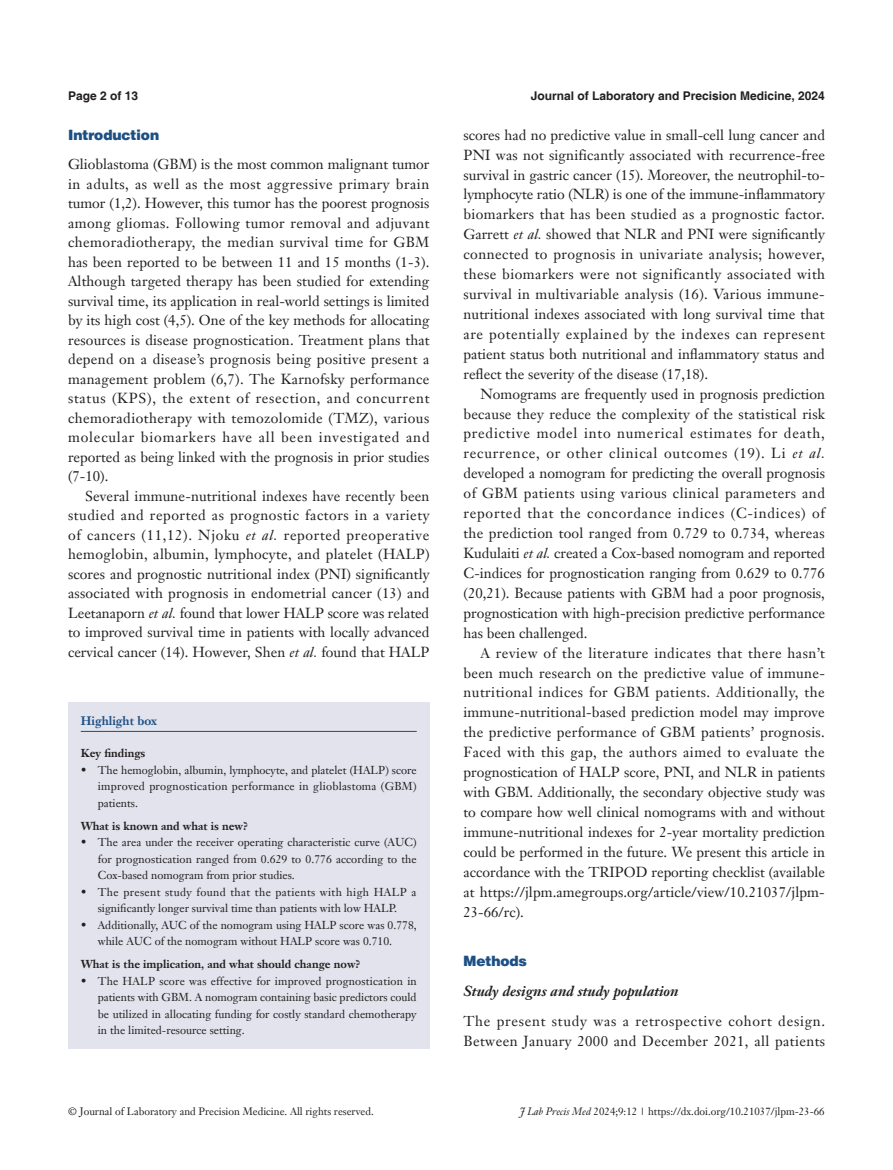
<style>
.page{position:relative;width:893px;height:1170px;background:#fff}
.page>*{position:absolute;margin:0;border:0;box-sizing:border-box;transform-origin:0 0}
.t1{font:14.25px/20px "Janson Text LT";color:#231f20;text-align:justify}
.t2{font:14.25px/20px "Janson Text LT";letter-spacing:.04em;color:#231f20}
.t3{font:italic 700 14.25px "Janson Text LT";color:#231f20}
.t4{font:900 14.25px "Helvetica";color:#1c5085}
.t5{font:700 12px "Helvetica";color:#231f20}
.t6{font:700 12px "Janson Text LT";color:#1c5085}
.t7{font:11.25px/16.5px "Janson Text LT";color:#231f20;text-align:justify}
.t8{font:700 11.25px "Janson Text LT";color:#231f20}
.t9{font:10.5px "Janson Text LT";color:#231f20}
.s1{font-style:italic}
</style>
<div class="page">
<div style="left:68px;top:702px;width:361px;height:346px;background:#e2e3ec"></div>
<hr style="left:81px;top:731px;width:336px;height:1px;background:#1c5085">
<p class="t5" style="left:68px;top:88px;width:72px">Page 2 of 13</p>
<p class="t5" style="left:531px;top:88px;width:296px">Journal of Laboratory and Precision Medicine, 2024</p>
<p class="t4" style="left:68px;top:126px;width:93px">Introduction</p>
<p class="t1" style="left:68px;top:154px;width:363px;line-height:19.5px">Glioblastoma (GBM) is the most common malignant tumor in adults, as well as the most aggressive primary brain tumor (1,2). However, this tumor has the poorest prognosis among gliomas. Following tumor removal and adjuvant chemoradiotherapy, the median survival time for GBM has been reported to be between 11 and 15 months (1-3).<br>Although targeted therapy has been studied for extending survival time, its application in real-world settings is limited by its high cost (4,5). One of the key methods for allocating resources is disease prognostication. Treatment plans that depend on a disease’s prognosis being positive present a management problem (6,7). The Karnofsky performance status (KPS), the extent of resection, and concurrent chemoradiotherapy with temozolomide (TMZ), various molecular biomarkers have all been investigated and reported as being linked with the prognosis in prior studies (7-10).</p>
<p class="t1" style="left:68px;top:486px;width:363px;line-height:19.5px;text-indent:17px">Several immune-nutritional indexes have recently been studied and reported as prognostic factors in a variety of cancers (11,12). Njoku <span class="s1">et al.</span> reported preoperative hemoglobin, albumin, lymphocyte, and platelet (HALP) scores and prognostic nutritional index (PNI) significantly associated with prognosis in endometrial cancer (13) and Leetanaporn <span class="s1">et al.</span> found that lower HALP score was related to improved survival time in patients with locally advanced cervical cancer (14). However, Shen <span class="s1">et al.</span> found that HALP</p>
<p class="t6" style="left:81px;top:713px;width:78px">Highlight box</p>
<p class="t8" style="left:81px;top:746px;width:66px">Key findings</p>
<p class="t7" style="left:98px;top:761px;width:320px;text-indent:-17px">• The hemoglobin, albumin, lymphocyte, and platelet (HALP) score improved prognostication performance in glioblastoma (GBM) patients.</p>
<p class="t8" style="left:81px;top:818px;width:169px">What is known and what is new?</p>
<p class="t7" style="left:98px;top:834px;width:320px;text-indent:-17px">• The area under the receiver operating characteristic curve (AUC) for prognostication ranged from 0.629 to 0.776 according to the Cox-based nomogram from prior studies.</p>
<p class="t7" style="left:81px;top:883px;width:337px;text-align:center">• The present study found that the patients with high HALP a significantly longer survival time than patients with low HALP.</p>
<p class="t7" style="left:98px;top:916px;width:320px;text-indent:-17px">• Additionally, AUC of the nomogram using HALP score was 0.778, while AUC of the nomogram without HALP score was 0.710.</p>
<p class="t8" style="left:81px;top:957px;width:281px">What is the implication, and what should change now?</p>
<p class="t7" style="left:98px;top:972px;width:321px;text-indent:-17px">• The HALP score was effective for improved prognostication in patients with GBM. A nomogram containing basic predictors could be utilized in allocating funding for costly standard chemotherapy in the limited-resource setting.</p>
<p class="t1" style="left:463px;top:125px;width:363px">scores had no predictive value in small-cell lung cancer and PNI was not significantly associated with recurrence-free survival in gastric cancer (15). Moreover, the neutrophil-to&shy;lymphocyte ratio (NLR) is one of the immune-inflammatory biomarkers that has been studied as a prognostic factor.<br>Garrett <span class="s1">et al.</span> showed that NLR and PNI were significantly connected to prognosis in univariate analysis; however, these biomarkers were not significantly associated with survival in multivariable analysis (16). Various immune&shy;nutritional indexes associated with long survival time that are potentially explained by the indexes can represent patient status both nutritional and inflammatory status and reflect the severity of the disease (17,18).</p>
<p class="t1" style="left:463px;top:383px;width:363px;text-indent:17px">Nomograms are frequently used in prognosis prediction because they reduce the complexity of the statistical risk predictive model into numerical estimates for death, recurrence, or other clinical outcomes (19). Li <span class="s1">et al. </span>developed a nomogram for predicting the overall prognosis of GBM patients using various clinical parameters and reported that the concordance indices (C-indices) of the prediction tool ranged from 0.729 to 0.734, whereas Kudulaiti <span class="s1">et al.</span> created a Cox-based nomogram and reported C-indices for prognostication ranging from 0.629 to 0.776 (20,21). Because patients with GBM had a poor prognosis, prognostication with high-precision predictive performance has been challenged.</p>
<p class="t1" style="left:463px;top:642px;width:363px;text-indent:17px">A review of the literature indicates that there hasn’t been much research on the predictive value of immune&shy;nutritional indices for GBM patients. Additionally, the immune-nutritional-based prediction model may improve the predictive performance of GBM patients’ prognosis.<br>Faced with this gap, the authors aimed to evaluate the prognostication of HALP score, PNI, and NLR in patients with GBM. Additionally, the secondary objective study was to compare how well clinical nomograms with and without immune-nutritional indexes for 2-year mortality prediction could be performed in the future. We present this article in accordance with the TRIPOD reporting checklist (available at https://jlpm.amegroups.org/article/view/10.21037/jlpm-23-66/rc).</p>
<p class="t4" style="left:463px;top:951px;width:65px">Methods</p>
<p class="t3" style="left:463px;top:982px;width:217px">Study designs and study population</p>
<p class="t2" style="left:463px;top:1011px;width:363px">The present study was a retrospective cohort design.<br>Between January 2000 and December 2021, all patients</p>
<p class="t9" style="left:68px;top:1104px;width:307px">© Journal of Laboratory and Precision Medicine. All rights reserved.</p>
<p class="t9" style="left:520px;top:1104px;width:307px"><span class="s1">J Lab Precis Med</span> 2024;9:12 | https://dx.doi.org/10.21037/jlpm-23-66</p>
</div>
